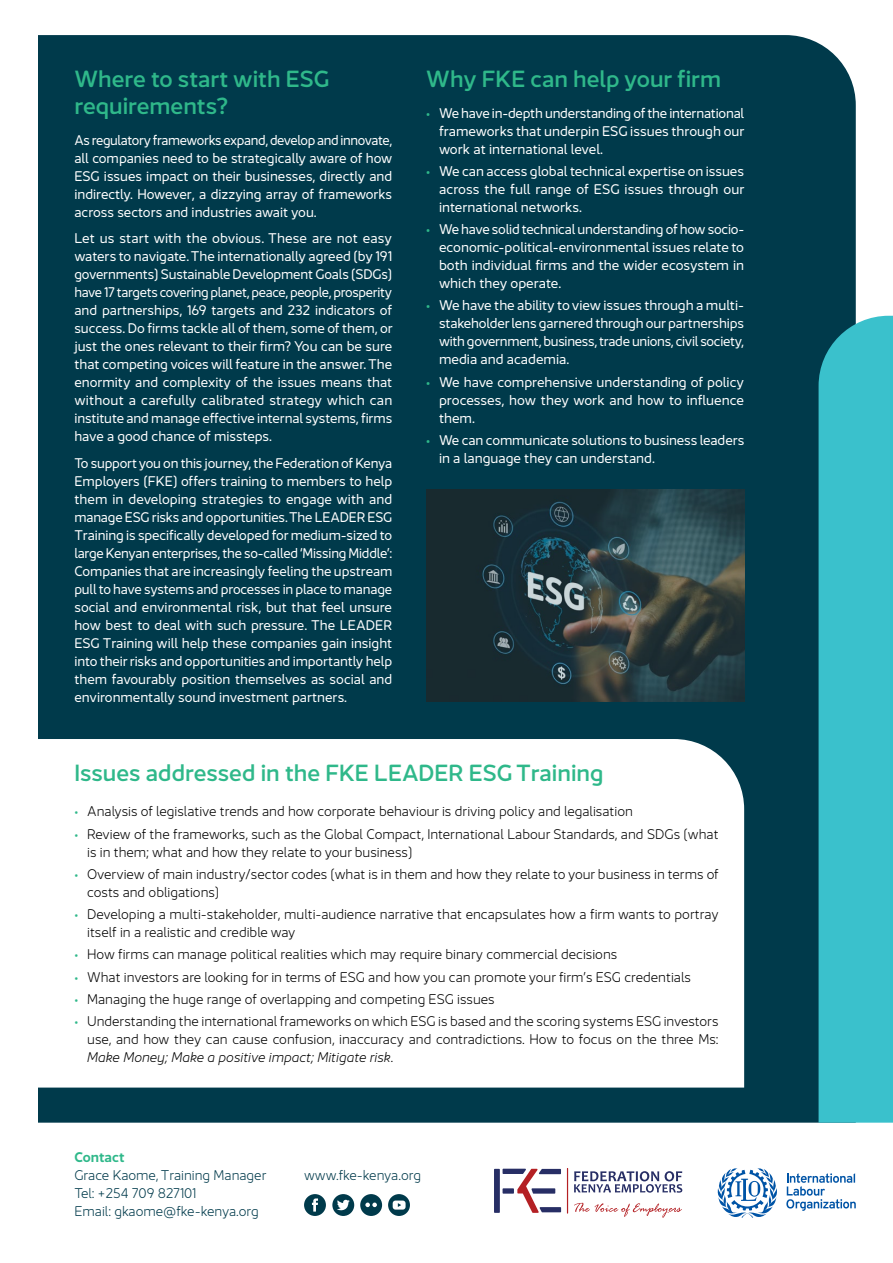
<style>
.page{position:relative;width:893px;height:1263px;background:#fff}
.page>*{position:absolute;margin:0;border:0;box-sizing:border-box;transform-origin:0 0}
.t1{font:500 22.5px/27px "Jano Sans Pro";color:#2fb88a}
.t2{font:13.5px/18px "Jano Sans Pro";color:#fff;text-align:justify}
.t3{font:300 13.5px/18px "Jano Sans Pro";color:#000}
.t4{font:13.5px/18px "Jano Sans Pro";color:#fff;text-align:justify;scale:.96 1}
.t5{font:300 13.5px/18px "Jano Sans Pro";color:#003a4b}
.t6{font:italic 300 13.5px "Jano Sans Pro";color:#000}
.t7{font:600 13.5px "Jano Sans Pro";color:#2fb88a}
.s1{color:#2fb88a}
</style>
<div class="page">
<div style="left:38px;top:35px;width:818px;height:1088px;background:#003a4b"></div>
<svg style="left:494px;top:1169px;width:67px;height:44px"></svg>
<svg style="left:574px;top:1171px;width:108px;height:22px"></svg>
<hr style="left:567px;top:1168px;width:1px;height:45px;background:#b42024">
<svg style="left:574px;top:1203px;width:108px;height:15px"></svg>
<svg style="left:786px;top:1173px;width:70px;height:38px"></svg>
<svg style="left:717px;top:1168px;width:60px;height:50px"></svg>
<img style="left:426px;top:489px;width:318px;height:213px">
<svg style="left:38px;top:739px;width:706px;height:348px"></svg>
<div style="left:819px;top:316px;width:74px;height:807px;background:#3ac1cc"></div>
<div style="left:332px;top:1194px;width:22px;height:22px;background:#003a4b;border-radius:50%"></div>
<svg style="left:337px;top:1200px;width:13px;height:11px"></svg>
<div style="left:304px;top:1194px;width:22px;height:22px;background:#003a4b;border-radius:50%"></div>
<svg style="left:312px;top:1198px;width:6px;height:13px"></svg>
<svg style="left:388px;top:1194px;width:22px;height:22px"></svg>
<svg style="left:393px;top:1200px;width:13px;height:9px"></svg>
<div style="left:360px;top:1194px;width:22px;height:22px;background:#003a4b;border-radius:50%"></div>
<svg style="left:365px;top:1202px;width:12px;height:5px"></svg>
<h1 class="t1" style="left:74px;top:63px;width:256px">Where to start with ESG requirements?</h1>
<p class="t4" style="left:74px;top:130px;width:333px">As regulatory frameworks expand, develop and innovate, all companies need to be strategically aware of how ESG issues impact on their businesses, directly and indirectly. However, a dizzying array of frameworks across sectors and industries await you.</p>
<p class="t2" style="left:74px;top:228px;width:320px">Let us start with the obvious. These are not easy waters to navigate. The internationally agreed (by 191 governments) Sustainable Development Goals (SDGs) have 17 targets covering planet, peace, people, prosperity and partnerships, 169 targets and 232 indicators of success. Do firms tackle all of them, some of them, or just the ones relevant to their firm? You can be sure that competing voices will feature in the answer. The enormity and complexity of the issues means that without a carefully calibrated strategy which can institute and manage effective internal systems, firms have a good chance of missteps.</p>
<p class="t2" style="left:74px;top:453px;width:319px">To support you on this journey, the Federation of Kenya Employers (FKE) offers training to members to help them in developing strategies to engage with and manage ESG risks and opportunities. The LEADER ESG Training is specifically developed for medium-sized to large Kenyan enterprises, the so-called ‘Missing Middle’:<br>Companies that are increasingly feeling the upstream pull to have systems and processes in place to manage social and environmental risk, but that feel unsure how best to deal with such pressure. The LEADER ESG Training will help these companies gain insight into their risks and opportunities and importantly help them favourably position themselves as social and environmentally sound investment partners.</p>
<h1 class="t1" style="left:426px;top:63px;width:296px">Why FKE can help your firm</h1>
<p class="t2" style="left:439px;top:103px;width:307px;text-indent:-13px"><span class="s1">•</span> We have in-depth understanding of the international frameworks that underpin ESG issues through our work at international level.</p>
<p class="t2" style="left:439px;top:161px;width:307px;text-indent:-13px"><span class="s1">•</span> We can access global technical expertise on issues across the full range of ESG issues through our international networks.</p>
<p class="t2" style="left:439px;top:219px;width:307px;text-indent:-13px"><span class="s1">•</span> We have solid technical understanding of how socio&shy;economic-political-environmental issues relate to both individual firms and the wider ecosystem in which they operate.</p>
<p class="t2" style="left:439px;top:295px;width:306px;text-indent:-13px"><span class="s1">•</span> We have the ability to view issues through a multi&shy;stakeholder lens garnered through our partnerships with government, business, trade unions, civil society, media and academia.</p>
<p class="t2" style="left:439px;top:372px;width:307px;text-indent:-13px"><span class="s1">•</span> We have comprehensive understanding of policy processes, how they work and how to influence them.</p>
<p class="t2" style="left:439px;top:430px;width:307px;text-indent:-13px"><span class="s1">•</span> We can communicate solutions to business leaders in a language they can understand.</p>
<h1 class="t1" style="left:74px;top:757px;width:530px">Issues addressed in the FKE LEADER ESG Training</h1>
<p class="t3" style="left:74px;top:801px;width:560px"><span class="s1">•</span> Analysis of legislative trends and how corporate behaviour is driving policy and legalisation</p>
<p class="t3" style="left:87px;top:824px;width:633px;text-indent:-13px"><span class="s1">•</span> Review of the frameworks, such as the Global Compact, International Labour Standards, and SDGs (what is in them; what and how they relate to your business)</p>
<p class="t3" style="left:87px;top:864px;width:633px;text-indent:-13px"><span class="s1">•</span> Overview of main industry/sector codes (what is in them and how they relate to your business in terms of costs and obligations)</p>
<p class="t3" style="left:87px;top:904px;width:633px;text-indent:-13px"><span class="s1">•</span> Developing a multi-stakeholder, multi-audience narrative that encapsulates how a firm wants to portray itself in a realistic and credible way</p>
<p class="t3" style="left:74px;top:944px;width:544px"><span class="s1">•</span> How firms can manage political realities which may require binary commercial decisions</p>
<p class="t3" style="left:74px;top:967px;width:618px"><span class="s1">•</span> What investors are looking for in terms of ESG and how you can promote your firm’s ESG credentials</p>
<p class="t3" style="left:74px;top:989px;width:422px"><span class="s1">•</span> Managing the huge range of overlapping and competing ESG issues</p>
<p class="t3" style="left:74px;top:1011px;width:646px;text-align:right"><span class="s1">•</span> Understanding the international frameworks on which ESG is based and the scoring systems ESG investors use, and how they can cause confusion, inaccuracy and contradictions. How to focus on the three Ms:</p>
<p class="t6" style="left:87px;top:1047px;width:308px">Make Money; Make a positive impact; Mitigate risk.</p>
<p class="t7" style="left:74px;top:1146px;width:52px">Contact</p>
<p class="t5" style="left:74px;top:1165px;width:194px">Grace Kaome, Training Manager<br>Tel: +254 709 827101<br>Email: gkaome@fke-kenya.org</p>
<p class="t5" style="left:304px;top:1165px;width:118px">www.fke-kenya.org</p>
</div>
